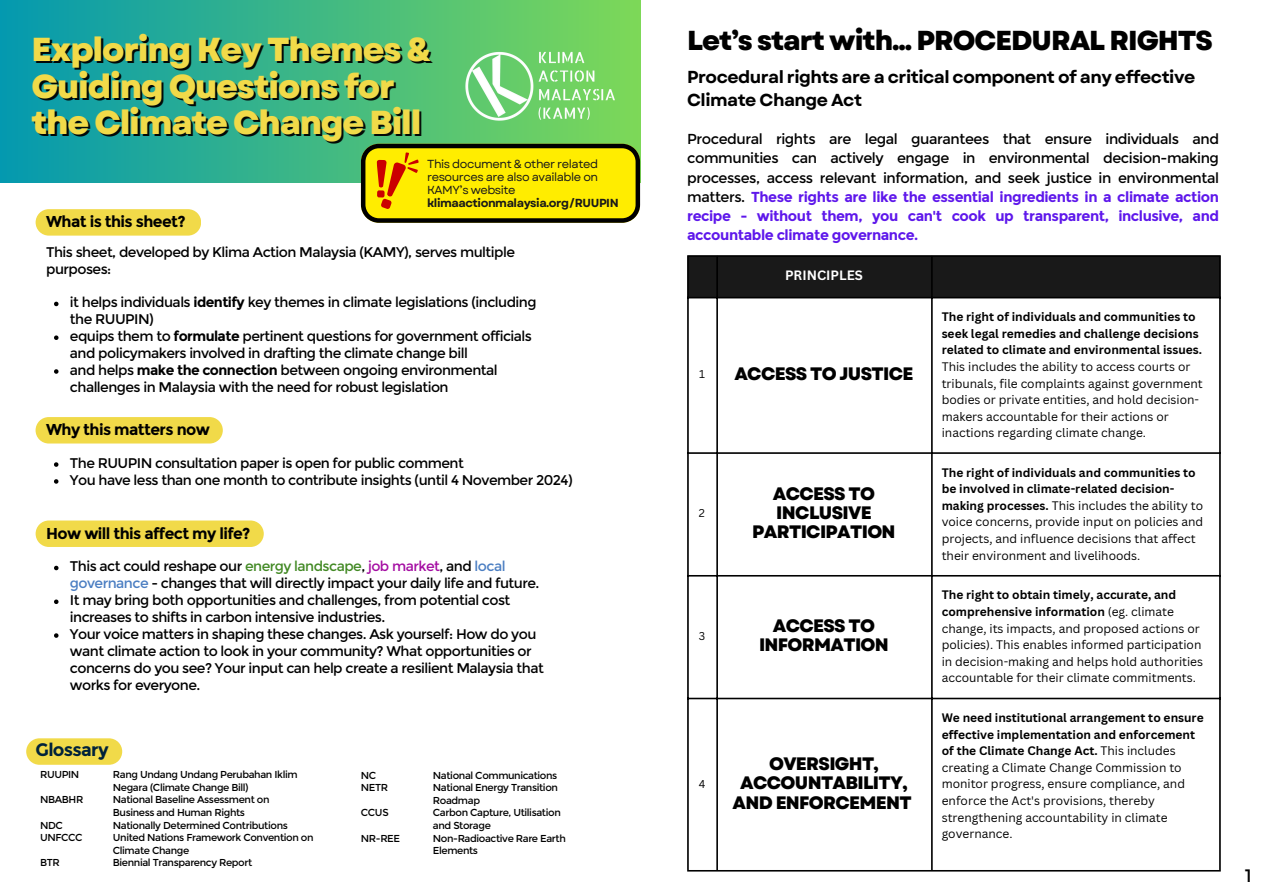
<style>
.page{position:relative;width:1263px;height:894px;background:#fff}
.page>*{position:absolute;margin:0;border:0;box-sizing:border-box;transform-origin:0 0}
.t1{font:800 33.15px "Garet";letter-spacing:-.04em;color:#f1da49}
.t2{font:800 27.45px "Garet";letter-spacing:-.04em;color:#000}
.t3{font:800 18px/19.4px "Garet";letter-spacing:-.04em;color:#000;text-align:center}
.t4{font:700 18px "Montserrat";letter-spacing:-.04em;color:#00223a}
.t5{font:18px "Montserrat";color:#000}
.t6{font:700 17.4px/22.5px "Garet";letter-spacing:-.03em;color:#000}
.t7{font:700 15.75px "Montserrat";letter-spacing:-.04em;color:#000}
.t8{font:14.4px/19.2px "Montserrat";letter-spacing:-.03em;color:#000;text-align:justify}
.t9{font:13.95px/16.8px "Montserrat";letter-spacing:-.04em;color:#000}
.t10{font:700 13.2px "Canva Sans";color:#fff}
.t11{font:12px/16.5px "Canva Sans";color:#000}
.t12{font:11.7px/12.9px "Garet";letter-spacing:-.04em;color:#191919;text-align:justify}
.t13{font:700 11.7px "Garet";letter-spacing:-.04em;color:#191919}
.t14{font:11.1px "Canva Sans";color:#000}
.t15{font:10.05px/12.6px "Montserrat";letter-spacing:-.04em;color:#000}
.s1{font-weight:700}
.s2{color:#428924}
.s3{color:#a40ca2}
.s4{color:#4b7ec2}
.s5{font-weight:700;color:#5e17eb}
</style>
<div class="page">
<div style="left:36px;top:209px;width:165px;height:26px;background:#f1da49"></div>
<div style="left:0;top:0;width:640px;height:182px;background:linear-gradient(to right,#0399b0,#7dd858)"></div>
<div style="left:689px;top:257px;width:530px;height:40px;background:#191919"></div>
<hr style="left:687px;top:257px;width:2px;height:612px;background:#000">
<hr style="left:716px;top:257px;width:2px;height:612px;background:#000">
<hr style="left:931px;top:257px;width:2px;height:612px;background:#000">
<hr style="left:1219px;top:257px;width:2px;height:612px;background:#000">
<hr style="left:687px;top:255px;width:534px;height:2px;background:#000">
<hr style="left:687px;top:297px;width:534px;height:1px;background:#000">
<hr style="left:687px;top:452px;width:534px;height:1px;background:#000">
<hr style="left:687px;top:575px;width:534px;height:1px;background:#000">
<hr style="left:687px;top:697px;width:534px;height:2px;background:#000">
<hr style="left:687px;top:869px;width:534px;height:2px;background:#000">
<svg style="left:26px;top:738px;width:96px;height:26px;background:#f1dc55"></svg>
<div style="left:36px;top:417px;width:187px;height:26px;background:#f1da49"></div>
<img style="left:463px;top:32px;width:153px;height:108px">
<svg style="left:54px;top:301px;width:5px;height:5px"></svg>
<svg style="left:54px;top:335px;width:5px;height:5px"></svg>
<svg style="left:54px;top:369px;width:5px;height:4px"></svg>
<svg style="left:54px;top:462px;width:4px;height:4px"></svg>
<svg style="left:54px;top:479px;width:4px;height:4px"></svg>
<svg style="left:361px;top:144px;width:279px;height:79px;background:#dac502"></svg>
<div style="left:36px;top:520px;width:228px;height:27px;background:#f1da49"></div>
<svg style="left:54px;top:565px;width:5px;height:5px"></svg>
<svg style="left:54px;top:599px;width:5px;height:5px"></svg>
<svg style="left:54px;top:633px;width:5px;height:4px"></svg>
<h3 class="t1" style="left:32px;top:26px;width:401px">Exploring Key Themes &amp;</h3>
<h5 class="t1" style="left:32px;top:62px;width:365px">Guiding Questions for</h5>
<p class="t1" style="left:32px;top:98px;width:391px">the Climate Change Bill</p>
<p class="t7" style="left:46px;top:212px;width:141px">What is this sheet?</p>
<p class="t12" style="left:427px;top:157px;width:173px">This document &amp; other related resources are also available on KAMY’s website</p>
<p class="t13" style="left:427px;top:194px;width:193px">klimaactionmalaysia.org/RUUPIN</p>
<p class="t9" style="left:46px;top:243px;width:470px">This sheet, developed by Klima Action Malaysia (KAMY), serves multiple purposes:</p>
<p class="t9" style="left:70px;top:294px;width:468px">it helps individuals <span class="s1">identify</span> key themes in climate legislations (including the RUUPIN)</p>
<p class="t9" style="left:70px;top:327px;width:464px">equips them to <span class="s1">formulate</span> pertinent questions for government officials and policymakers involved in drafting the climate change bill</p>
<p class="t9" style="left:70px;top:361px;width:429px">and helps <span class="s1">make the connection</span> between ongoing environmental challenges in Malaysia with the need for robust legislation</p>
<p class="t7" style="left:46px;top:420px;width:165px">Why this matters now</p>
<p class="t9" style="left:70px;top:454px;width:396px">The RUUPIN consultation paper is open for public comment</p>
<p class="t9" style="left:70px;top:471px;width:504px">You have less than one month to contribute insights (until 4 November 2024)</p>
<p class="t7" style="left:46px;top:523px;width:206px">How will this affect my life?</p>
<p class="t9" style="left:70px;top:558px;width:471px">This act could reshape our <span class="s2">energy landscape</span>, <span class="s3">job market</span>, and <span class="s4">local governance</span> - changes that will directly impact your daily life and future.</p>
<p class="t9" style="left:70px;top:591px;width:475px">It may bring both opportunities and challenges, from potential cost increases to shifts in carbon intensive industries.<br>Your voice matters in shaping these changes. Ask yourself: How do you want climate action to look in your community? What opportunities or concerns do you see? Your input can help create a resilient Malaysia that works for everyone.</p>
<p class="t4" style="left:36px;top:738px;width:75px">Glossary</p>
<p class="t15" style="left:40px;top:768px;width:41px">RUUPIN</p>
<p class="t15" style="left:40px;top:793px;width:45px">NBABHR</p>
<p class="t15" style="left:40px;top:818px;width:24px">NDC</p>
<p class="t15" style="left:40px;top:831px;width:44px">UNFCCC</p>
<p class="t15" style="left:40px;top:856px;width:21px">BTR</p>
<p class="t15" style="left:113px;top:768px;width:186px">Rang Undang Undang Perubahan Iklim<br>Negara (Climate Change Bill)</p>
<h3 class="t15" style="left:113px;top:793px;width:158px">National Baseline Assessment on</h3>
<p class="t15" style="left:113px;top:805px;width:134px">Business and Human Rights</p>
<p class="t15" style="left:113px;top:818px;width:177px">Nationally Determined Contributions</p>
<p class="t15" style="left:113px;top:831px;width:202px">United Nations Framework Convention on<br>Climate Change</p>
<p class="t15" style="left:113px;top:856px;width:141px">Biennial Transparency Report</p>
<p class="t15" style="left:361px;top:768px;width:17px">NC</p>
<p class="t15" style="left:361px;top:781px;width:29px">NETR</p>
<p class="t15" style="left:361px;top:806px;width:29px">CCUS</p>
<p class="t15" style="left:361px;top:831px;width:41px">NR-REE</p>
<p class="t15" style="left:433px;top:768px;width:126px">National Communications</p>
<p class="t15" style="left:433px;top:781px;width:127px">National Energy Transition<br>Roadmap</p>
<p class="t15" style="left:433px;top:806px;width:129px">Carbon Capture, Utilisation and Storage</p>
<p class="t15" style="left:433px;top:831px;width:134px">Non-Radioactive Rare Earth<br>Elements</p>
<p class="t2" style="left:687px;top:20px;width:527px">Let’s start with... PROCEDURAL RIGHTS</p>
<p class="t6" style="left:687px;top:66px;width:510px">Procedural rights are a critical component of any effective<br>Climate Change Act</p>
<h2 class="t8" style="left:687px;top:129px;width:533px">Procedural rights are legal guarantees that ensure individuals and communities can actively engage in environmental decision-making processes, access relevant information, and seek justice in environmental matters. <span class="s5">These rights are like the essential ingredients in a climate action recipe - without them, you can't cook up transparent, inclusive, and accountable climate governance.</span></h2>
<h1 class="t10" style="left:785px;top:265px;width:79px">PRINCIPLES</h1>
<p class="t14" style="left:699px;top:366px;width:7px">1</p>
<p class="t3" style="left:734px;top:364px;width:181px">ACCESS TO JUSTICE</p>
<p class="t14" style="left:699px;top:505px;width:8px">2</p>
<p class="t14" style="left:699px;top:628px;width:8px">3</p>
<h4 class="t3" style="left:752px;top:483px;width:145px">ACCESS TO<br>INCLUSIVE<br>PARTICIPATION</h4>
<p class="t3" style="left:759px;top:615px;width:131px">ACCESS TO<br>INFORMATION</p>
<h4 class="t14" style="left:699px;top:775px;width:8px">4</h4>
<p class="t3" style="left:733px;top:754px;width:181px">OVERSIGHT,<br>ACCOUNTABILITY,<br>AND ENFORCEMENT</p>
<p class="t11" style="left:942px;top:308px;width:263px"><span class="s1">The right of individuals and communities to seek legal remedies and challenge decisions related to climate and environmental issues.<br></span>This includes the ability to access courts or tribunals, file complaints against government bodies or private entities, and hold decision&shy;makers accountable for their actions or inactions regarding climate change.</p>
<h6 class="t11" style="left:942px;top:463px;width:263px"><span class="s1">The right of individuals and communities to be involved in climate-related decision&shy;making processes.</span> This includes the ability to voice concerns, provide input on policies and projects, and influence decisions that affect their environment and livelihoods.</h6>
<p class="t11" style="left:942px;top:586px;width:263px"><span class="s1">The right to obtain timely, accurate, and comprehensive information</span> (eg. climate change, its impacts, and proposed actions or policies). This enables informed participation in decision-making and helps hold authorities accountable for their climate commitments.</p>
<p class="t11" style="left:942px;top:709px;width:263px"><span class="s1">We need institutional arrangement to ensure effective implementation and enforcement of the Climate Change Act.</span> This includes creating a Climate Change Commission to monitor progress, ensure compliance, and enforce the Act's provisions, thereby strengthening accountability in climate governance.</p>
<p class="t5" style="left:1245px;top:864px;width:8px">1</p>
</div>
